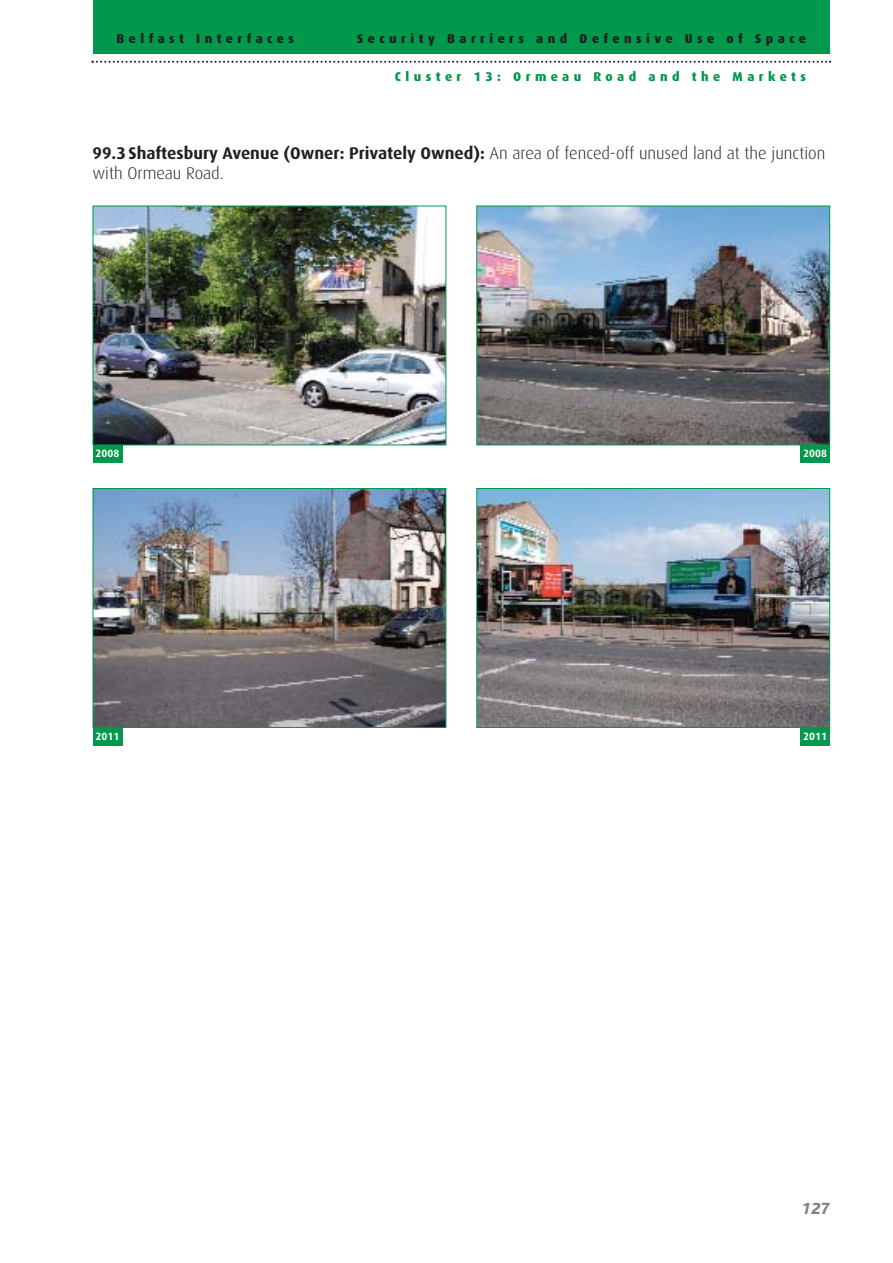
<style>
.page{position:relative;width:893px;height:1263px;background:#fff}
.page>*{position:absolute;margin:0;border:0;box-sizing:border-box;transform-origin:0 0}
.t1{font:300 16.95px/20.2px "Dax";color:#231f20}
.t2{font:italic 800 16.95px "Bliss";color:#808285}
.t3{font:800 12.75px "Dax";letter-spacing:.35em;color:#231f20}
.t4{font:800 12.75px "Dax";letter-spacing:.35em;color:#00984b}
.t5{font:700 10.65px "Dax";color:#fff}
.s1{font-weight:700}
</style>
<div class="page">
<svg style="left:91px;top:61px;width:740px;height:2px"></svg>
<div style="left:93px;top:0;width:737px;height:54px;background:#00984b"></div>
<img style="left:95px;top:208px;width:349px;height:235px">
<div style="left:93px;top:206px;width:353px;height:239px;border:1px solid #00984b"></div>
<img style="left:478px;top:208px;width:350px;height:235px">
<div style="left:476px;top:206px;width:354px;height:239px;border:1px solid #00984b"></div>
<img style="left:95px;top:490px;width:349px;height:236px">
<div style="left:93px;top:488px;width:353px;height:240px;border:1px solid #00984b"></div>
<img style="left:478px;top:490px;width:350px;height:236px">
<div style="left:476px;top:488px;width:354px;height:240px;border:1px solid #00984b"></div>
<div style="left:93px;top:445px;width:30px;height:18px;background:#00984b"></div>
<div style="left:800px;top:445px;width:30px;height:18px;background:#00984b"></div>
<div style="left:93px;top:728px;width:30px;height:18px;background:#00984b"></div>
<div style="left:800px;top:728px;width:30px;height:18px;background:#00984b"></div>
<p class="t3" style="left:117px;top:33px;width:179px">Belfast Interfaces</p>
<p class="t3" style="left:357px;top:33px;width:450px">Security Barriers and Defensive Use of Space</p>
<p class="t4" style="left:395px;top:71px;width:413px">Cluster 13: Ormeau Road and the Markets</p>
<p class="t1" style="left:93px;top:144px;width:734px"><span class="s1">99.3 Shaftesbury Avenue (Owner: Privately Owned):</span> An area of fenced-off unused land at the junction with Ormeau Road.</p>
<p class="t5" style="left:96px;top:449px;width:25px">2008</p>
<p class="t5" style="left:803px;top:449px;width:25px">2008</p>
<p class="t5" style="left:96px;top:732px;width:25px">2011</p>
<p class="t5" style="left:803px;top:732px;width:25px">2011</p>
<p class="t2" style="left:802px;top:1202px;width:30px">127</p>
</div>
